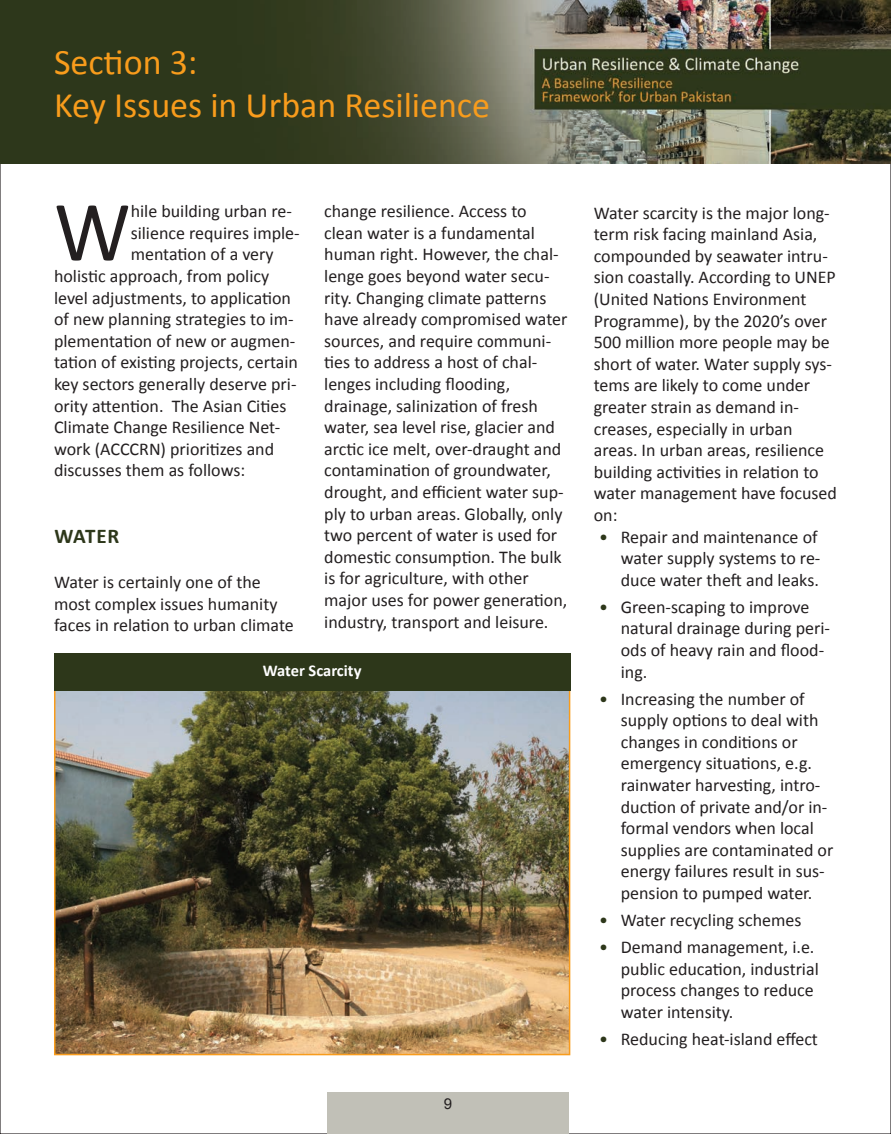
<style>
.page{position:relative;width:891px;height:1134px;background:#fff}
.page>*{position:absolute;margin:0;border:0;box-sizing:border-box;transform-origin:0 0}
.t1{font:86.4px "Calibri";color:#231f20}
.t2{font:36px/43.2px "Calibri";color:#f89c1c}
.t3{font:700 21px "Calibri";letter-spacing:.015em;color:#2d371a}
.t4{font:18px/21.6px "Calibri";color:#231f20}
.t5{font:700 16.5px "Calibri";color:#fff}
.t6{font:15px "Arial";color:#231f20}
.s1{color:#2d371a}
</style>
<div class="page">
<img style="left:0;top:0;width:891px;height:163px">
<div style="left:327px;top:1092px;width:242px;height:42px;background:#c1c0b7"></div>
<img style="left:57px;top:691px;width:510px;height:361px">
<div style="left:54px;top:653px;width:516px;height:38px;background:#2d371a"></div>
<h2 class="t2" style="left:54px;top:44px;width:438px">Section 3:<br>Key Issues in Urban Resilience</h2>
<p class="t4" style="left:324px;top:202px;width:245px">change resilience. Access to clean water is a fundamental human right. However, the chal&shy;lenge goes beyond water secu&shy;rity. Changing climate patterns have already compromised water sources, and require communi&shy;ties to address a host of chal&shy;lenges including flooding, drainage, salinization of fresh water, sea level rise, glacier and arctic ice melt, over-draught and contamination of groundwater, drought, and efficient water sup&shy;ply to urban areas. Globally, only two percent of water is used for domestic consumption. The bulk is for agriculture, with other major uses for power generation, industry, transport and leisure.</p>
<p class="t4" style="left:594px;top:203px;width:245px">Water scarcity is the major long&shy;term risk facing mainland Asia, compounded by seawater intru&shy;sion coastally. According to UNEP (United Nations Environment<br>Programme), by the 2020’s over<br>500 million more people may be short of water. Water supply sys&shy;tems are likely to come under greater strain as demand in&shy;creases, especially in urban areas. In urban areas, resilience building activities in relation to water management have focused on:</p>
<h1 class="t1" style="left:54px;top:196px;width:78px">W</h1>
<p class="t4" style="left:131px;top:202px;width:163px">hile building urban re-</p>
<p class="t4" style="left:131px;top:223px;width:171px">silience requires imple-</p>
<p class="t4" style="left:131px;top:245px;width:145px">mentation of a very</p>
<p class="t4" style="left:54px;top:267px;width:217px">holistic approach, from policy</p>
<p class="t4" style="left:54px;top:288px;width:239px">level adjustments, to application</p>
<p class="t4" style="left:54px;top:310px;width:241px">of new planning strategies to im-</p>
<p class="t4" style="left:54px;top:331px;width:243px">plementation of new or augmen-</p>
<p class="t4" style="left:54px;top:353px;width:246px">tation of existing projects, certain</p>
<p class="t4" style="left:54px;top:375px;width:244px">key sectors generally deserve pri-</p>
<p class="t4" style="left:54px;top:396px;width:234px">ority attention. The Asian Cities</p>
<p class="t4" style="left:54px;top:418px;width:228px">Climate Change Resilience Net-</p>
<p class="t4" style="left:54px;top:439px;width:222px">work (ACCCRN) prioritizes and</p>
<p class="t4" style="left:54px;top:461px;width:193px">discusses them as follows:</p>
<p class="t3" style="left:54px;top:528px;width:66px">WAtEr</p>
<p class="t4" style="left:54px;top:573px;width:241px">Water is certainly one of the most complex issues humanity faces in relation to urban climate</p>
<p class="t4" style="left:621px;top:527px;width:201px;text-indent:-22px"><span class="s1">•</span> Repair and maintenance of water supply systems to re&shy;duce water theft and leaks.</p>
<p class="t4" style="left:621px;top:597px;width:211px;text-indent:-22px"><span class="s1">•</span> Green-scaping to improve natural drainage during peri&shy;ods of heavy rain and flood&shy;ing.</p>
<p class="t4" style="left:621px;top:689px;width:214px;text-indent:-22px"><span class="s1">•</span> Increasing the number of supply options to deal with changes in conditions or emergency situations, e.g. rainwater harvesting, intro&shy;duction of private and/or in&shy;formal vendors when local supplies are contaminated or energy failures result in sus&shy;pension to pumped water.</p>
<p class="t4" style="left:599px;top:911px;width:204px"><span class="s1">•</span> Water recycling schemes</p>
<p class="t4" style="left:621px;top:938px;width:200px;text-indent:-22px"><span class="s1">•</span> Demand management, i.e. public education, industrial process changes to reduce water intensity.</p>
<p class="t4" style="left:599px;top:1029px;width:220px"><span class="s1">•</span> Reducing heat-island effect</p>
<p class="t5" style="left:263px;top:664px;width:100px">Water Scarcity</p>
<p class="t6" style="left:444px;top:1095px;width:10px">9</p>
</div>
